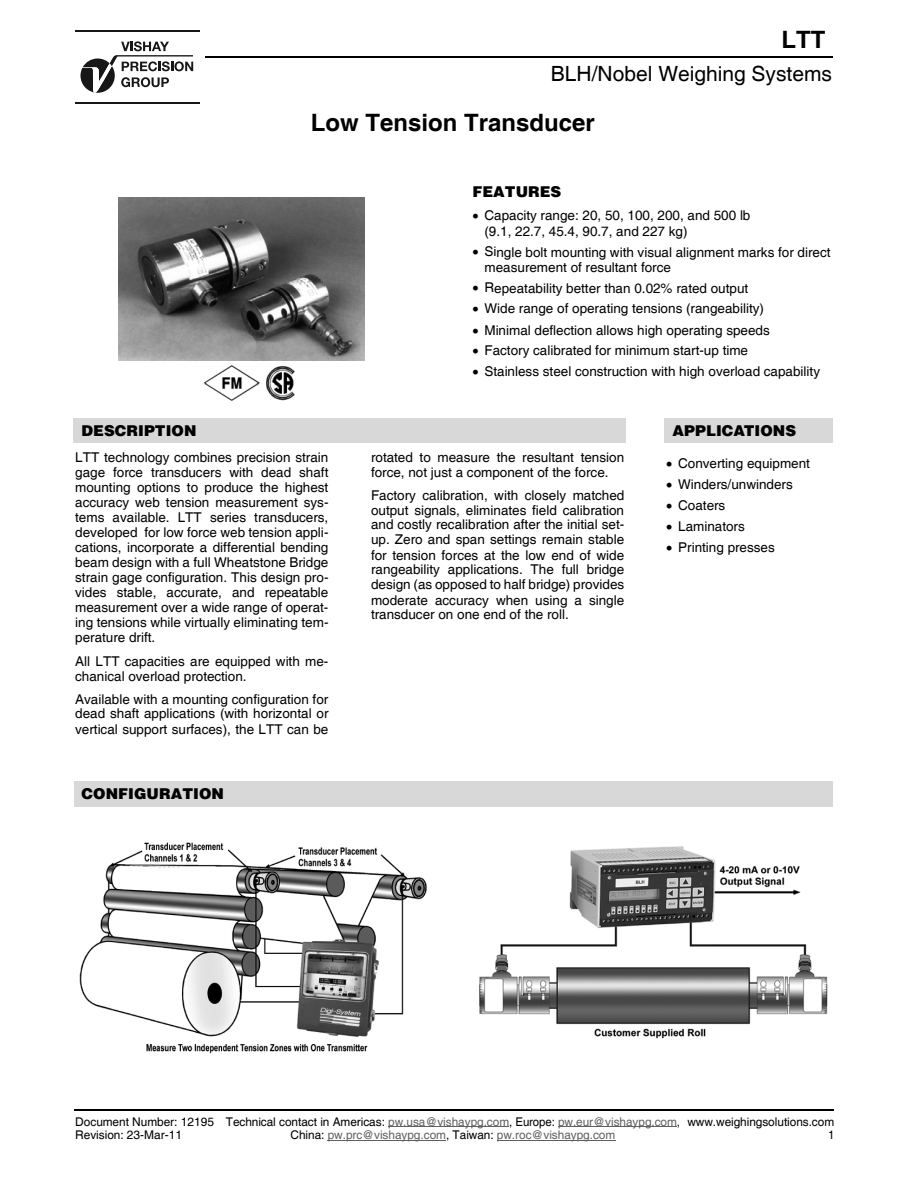
<style>
.page{position:relative;width:918px;height:1188px;background:#fff}
.page>*{position:absolute;margin:0;border:0;box-sizing:border-box;transform-origin:0 0}
.t1{font:700 24px "Helvetica";color:#000}
.t2{font:21px "Helvetica";color:#000}
.t3{font:900 15px "Helvetica";color:#000}
.t4{font:13.5px/15px "Helvetica";color:#000}
.t5{font:12px/13.6px "Helvetica";letter-spacing:-.005em;color:#000}
.t6{font:12px "Helvetica";letter-spacing:-.005em;color:#606060}
.t7{font:12px "Helvetica";letter-spacing:-.005em;color:#000;scale:.95 1}
.s1{color:#606060}
.s2{color:#000}
</style>
<div class="page">
<hr style="left:205px;top:56px;width:627px;height:1px;background:#000">
<svg style="left:80px;top:41px;width:113px;height:52px"></svg>
<hr style="left:75px;top:30px;width:125px;height:2px;background:#171717">
<hr style="left:75px;top:102px;width:125px;height:2px;background:#171717">
<hr style="left:388px;top:1126px;width:121px;height:1px;background:#606060">
<hr style="left:558px;top:1126px;width:119px;height:1px;background:#606060">
<hr style="left:328px;top:1140px;width:118px;height:1px;background:#606060">
<hr style="left:497px;top:1140px;width:118px;height:1px;background:#606060">
<hr style="left:76px;top:1109px;width:758px;height:2px;background:#000">
<div style="left:75px;top:782px;width:757px;height:24px;background:#d8d8d8"></div>
<hr style="left:831px;top:782px;width:2px;height:25px;background:#d8d8d8">
<hr style="left:75px;top:805px;width:757px;height:2px;background:#d8d8d8">
<div style="left:665px;top:419px;width:167px;height:23px;background:#d8d8d8"></div>
<hr style="left:665px;top:418px;width:168px;height:2px;background:#d8d8d8">
<hr style="left:831px;top:419px;width:2px;height:24px;background:#d8d8d8">
<hr style="left:665px;top:441px;width:167px;height:2px;background:#d8d8d8">
<div style="left:74px;top:419px;width:551px;height:23px;background:#d8d8d8"></div>
<hr style="left:74px;top:418px;width:552px;height:2px;background:#d8d8d8">
<hr style="left:624px;top:419px;width:2px;height:24px;background:#d8d8d8">
<hr style="left:74px;top:441px;width:551px;height:2px;background:#d8d8d8">
<img style="left:118px;top:197px;width:246px;height:163px">
<img style="left:203px;top:365px;width:91px;height:37px">
<img style="left:79px;top:842px;width:348px;height:212px">
<img style="left:479px;top:846px;width:349px;height:193px">
<h1 class="t1" style="left:781px;top:26px;width:45px">LTT</h1>
<h2 class="t2" style="left:551px;top:61px;width:283px">BLH/Nobel Weighing Systems</h2>
<h1 class="t1" style="left:311px;top:109px;width:285px">Low Tension Transducer</h1>
<p class="t3" style="left:82px;top:425px;width:116px">DESCRIPTION</p>
<p class="t4" style="left:75px;top:450px;width:255px;text-align:justify">LTT technology combines precision strain gage force transducers with dead shaft mounting options to produce the highest accuracy web tension measurement sys&shy;tems available. LTT series transducers, developed for low force web tension appli&shy;cations, incorporate a differential bending beam design with a full Wheatstone Bridge strain gage configuration. This design pro&shy;vides stable, accurate, and repeatable measurement over a wide range of operat&shy;ing tensions while virtually eliminating tem&shy;perature drift.</p>
<p class="t4" style="left:75px;top:654px;width:255px">All LTT capacities are equipped with me&shy;chanical overload protection.</p>
<p class="t4" style="left:75px;top:691px;width:255px;text-align:justify">Available with a mounting configuration for dead shaft applications (with horizontal or vertical support surfaces), the LTT can be</p>
<p class="t3" style="left:82px;top:788px;width:144px">CONFIGURATION</p>
<p class="t3" style="left:472px;top:187px;width:90px">FEATURES</p>
<p class="t4" style="left:484px;top:208px;width:267px;text-indent:-12px">• Capacity range: 20, 50, 100, 200, and 500 lb (9.1, 22.7, 45.4, 90.7, and 227 kg)</p>
<p class="t4" style="left:484px;top:244px;width:348px;text-indent:-12px">• Single bolt mounting with visual alignment marks for direct measurement of resultant force</p>
<p class="t4" style="left:472px;top:280px;width:277px">• Repeatability better than 0.02% rated output</p>
<p class="t4" style="left:472px;top:301px;width:293px">• Wide range of operating tensions (rangeability)</p>
<p class="t4" style="left:472px;top:322px;width:299px">• Minimal deflection allows high operating speeds</p>
<p class="t4" style="left:472px;top:343px;width:277px">• Factory calibrated for minimum start-up time</p>
<p class="t4" style="left:472px;top:364px;width:349px">• Stainless steel construction with high overload capability</p>
<p class="t4" style="left:371px;top:450px;width:255px">rotated to measure the resultant tension force, not just a component of the force.</p>
<p class="t4" style="left:371px;top:487px;width:255px;text-align:justify">Factory calibration, with closely matched output signals, eliminates field calibration and costly recalibration after the initial set&shy;up. Zero and span settings remain stable for tension forces at the low end of wide rangeability applications. The full bridge design (as opposed to half bridge) provides moderate accuracy when using a single transducer on one end of the roll.</p>
<p class="t3" style="left:673px;top:425px;width:125px">APPLICATIONS</p>
<p class="t4" style="left:666px;top:456px;width:145px">• Converting equipment</p>
<p class="t4" style="left:666px;top:477px;width:128px">• Winders/unwinders</p>
<p class="t4" style="left:666px;top:498px;width:61px">• Coaters</p>
<p class="t4" style="left:666px;top:519px;width:80px">• Laminators</p>
<p class="t4" style="left:666px;top:540px;width:110px">• Printing presses</p>
<p class="t5" style="left:75px;top:1114px;width:761px">Document Number: 12195 Technical contact in Americas: <span class="s1">pw.usa@vishaypg.com</span>, Europe: <span class="s1">pw.eur@vishaypg.com</span>, www.weighingsolutions.com<br>Revision: 23-Mar-11</p>
<p class="t6" style="left:291px;top:1128px;width:326px"><span class="s2">China:</span> pw.prc@vishaypg.com<span class="s2">, Taiwan:</span> pw.roc@vishaypg.com</p>
<p class="t7" style="left:828px;top:1128px;width:8px">1</p>
</div>
